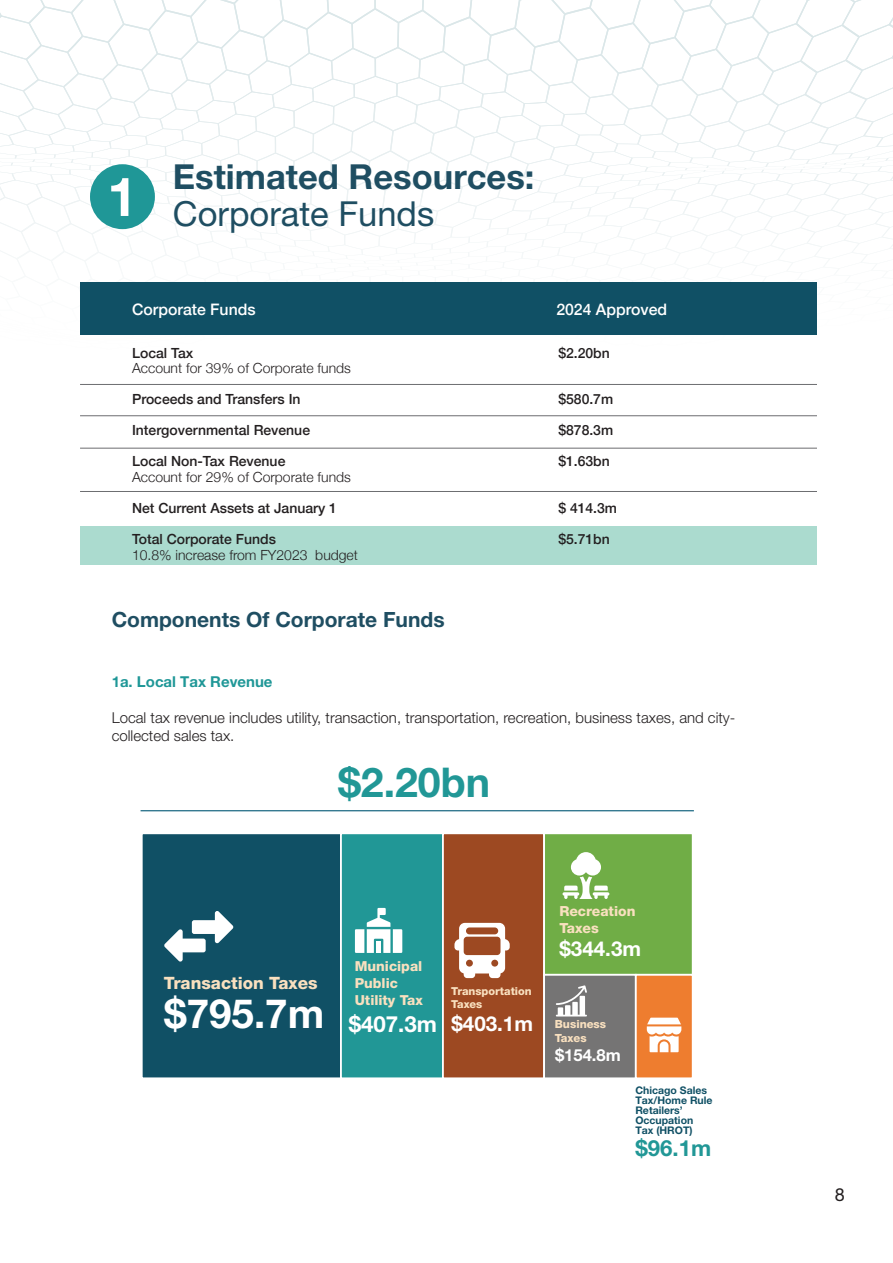
<style>
.page{position:relative;width:893px;height:1263px;background:#fff}
.page>*{position:absolute;margin:0;border:0;box-sizing:border-box;transform-origin:0 0}
.t1{font:700 54px "Helvetica Neue LT Pro";color:#fff}
.t2{font:700 41.1px "Helvetica Neue LT Pro";color:#219796}
.t3{font:700 40.35px "Helvetica Neue LT Pro";color:#fff}
.t4{font:700 34.5px "Helvetica Neue LT Pro";color:#1f4e62}
.t5{font:34.5px "Helvetica Neue LT Pro";color:#1f4e62}
.t6{font:700 22.35px "Helvetica Neue LT Pro";color:#fff}
.t7{font:700 22.2px "Helvetica Neue LT Pro";color:#219796}
.t8{font:700 21px "Helvetica Neue LT Pro";color:#1f4e62}
.t9{font:700 20.55px "Helvetica Neue LT Pro";color:#fff}
.t10{font:18px "Helvetica Neue LT Pro";color:#231f20}
.t11{font:800 16.95px "Helvetica Neue LT Pro";color:#f9e0bf}
.t12{font:700 16.65px "Helvetica Neue LT Pro";color:#fff}
.t13{font:500 15.75px "Helvetica Neue";color:#fff}
.t14{font:300 15px/18px "Helvetica Neue LT Pro";color:#231f20}
.t15{font:700 15px "Helvetica Neue LT Pro";color:#1f9797}
.t16{font:300 13.95px/15.5px "Helvetica Neue";color:#231f20}
.t17{font:500 13.95px "Helvetica Neue";color:#231f20}
.t18{font:800 13.95px/16.8px "Helvetica Neue LT Pro";color:#f9e0bf}
.t19{font:800 13.8px/16.6px "Helvetica Neue LT Pro";color:#f9e0bf}
.t20{font:800 11.25px/13.5px "Helvetica Neue LT Pro";color:#f9e0bf}
.t21{font:800 10.95px/13.2px "Helvetica Neue LT Pro";color:#f9e0bf}
.t22{font:700 10.5px/10.1px "Helvetica Neue LT Pro";color:#105065}
.s1{font-weight:500}
</style>
<div class="page">
<svg style="left:0;top:0;width:893px;height:335px"></svg>
<div style="left:90px;top:164px;width:65px;height:65px;background:#1f9797;border-radius:50%"></div>
<div style="left:80px;top:527px;width:736px;height:38px;background:#abdbcf"></div>
<div style="left:80px;top:282px;width:736px;height:53px;background:#105065"></div>
<hr style="left:80px;top:384px;width:736px;height:1px;background:#6c6d70">
<hr style="left:80px;top:415px;width:736px;height:1px;background:#6c6d70">
<hr style="left:80px;top:448px;width:736px;height:1px;background:#6c6d70">
<hr style="left:80px;top:491px;width:736px;height:1px;background:#6c6d70">
<hr style="left:141px;top:810px;width:553px;height:1px;background:#156580">
<div style="left:142px;top:833px;width:199px;height:245px;background:#105065"></div>
<div style="left:141px;top:833px;width:201px;height:246px;border:2px solid #fff"></div>
<div style="left:341px;top:833px;width:102px;height:245px;background:#219796"></div>
<div style="left:340px;top:833px;width:104px;height:246px;border:2px solid #fff"></div>
<div style="left:443px;top:833px;width:101px;height:245px;background:#9d4922"></div>
<div style="left:442px;top:833px;width:103px;height:246px;border:2px solid #fff"></div>
<div style="left:544px;top:833px;width:149px;height:142px;background:#70ad46"></div>
<div style="left:543px;top:833px;width:151px;height:143px;border:2px solid #fff"></div>
<div style="left:544px;top:975px;width:92px;height:103px;background:#757474"></div>
<div style="left:543px;top:974px;width:94px;height:105px;border:2px solid #fff"></div>
<div style="left:636px;top:975px;width:57px;height:103px;background:#ee7d2f"></div>
<div style="left:635px;top:974px;width:59px;height:105px;border:2px solid #fff"></div>
<svg style="left:164px;top:911px;width:69px;height:50px"></svg>
<svg style="left:355px;top:908px;width:47px;height:45px"></svg>
<svg style="left:454px;top:923px;width:56px;height:55px"></svg>
<svg style="left:562px;top:852px;width:47px;height:47px"></svg>
<svg style="left:556px;top:985px;width:31px;height:31px"></svg>
<svg style="left:647px;top:1018px;width:34px;height:34px"></svg>
<p class="t1" style="left:107px;top:163px;width:32px">1</p>
<p class="t4" style="left:173px;top:155px;width:363px">Estimated Resources:</p>
<p class="t5" style="left:173px;top:193px;width:263px">Corporate Funds</p>
<p class="t13" style="left:132px;top:296px;width:125px">Corporate Funds</p>
<p class="t13" style="left:556px;top:296px;width:112px">2024 Approved</p>
<p class="t16" style="left:132px;top:344px;width:220px"><span class="s1">Local Tax<br></span>Account for 39% of Corporate funds</p>
<p class="t17" style="left:132px;top:388px;width:170px">Proceeds and Transfers In</p>
<p class="t17" style="left:132px;top:419px;width:180px">Intergovernmental Revenue</p>
<p class="t16" style="left:132px;top:453px;width:220px"><span class="s1">Local Non-Tax Revenue<br></span>Account for 29% of Corporate funds</p>
<p class="t17" style="left:132px;top:497px;width:206px">Net Current Assets at January 1</p>
<p class="t16" style="left:132px;top:530px;width:227px"><span class="s1">Total Corporate Funds<br></span>10.8% increase from FY2023 budget</p>
<p class="t17" style="left:558px;top:341px;width:53px">$2.20bn</p>
<p class="t17" style="left:558px;top:388px;width:56px">$580.7m</p>
<p class="t17" style="left:558px;top:419px;width:56px">$878.3m</p>
<p class="t17" style="left:558px;top:450px;width:53px">$1.63bn</p>
<p class="t17" style="left:558px;top:497px;width:60px">$ 414.3m</p>
<p class="t17" style="left:558px;top:528px;width:53px">$5.71bn</p>
<p class="t8" style="left:112px;top:607px;width:334px">Components Of Corporate Funds</p>
<p class="t15" style="left:112px;top:672px;width:162px">1a. Local Tax Revenue</p>
<p class="t14" style="left:112px;top:708px;width:625px">Local tax revenue includes utility, transaction, transportation, recreation, business taxes, and city&shy;collected sales tax.</p>
<p class="t2" style="left:338px;top:757px;width:154px">$2.20bn</p>
<p class="t11" style="left:164px;top:973px;width:155px">Transaction Taxes</p>
<p class="t3" style="left:164px;top:988px;width:161px">$795.7m</p>
<p class="t19" style="left:355px;top:958px;width:70px">Municipal<br>Public<br>Utility Tax</p>
<p class="t6" style="left:349px;top:1010px;width:90px">$407.3m</p>
<p class="t21" style="left:451px;top:984px;width:82px">Transportation<br>Taxes</p>
<p class="t9" style="left:451px;top:1010px;width:83px">$403.1m</p>
<p class="t18" style="left:559px;top:903px;width:78px">Recreation<br>Taxes</p>
<p class="t9" style="left:559px;top:936px;width:83px">$344.3m</p>
<p class="t20" style="left:555px;top:1018px;width:53px">Business<br>Taxes</p>
<p class="t12" style="left:555px;top:1044px;width:67px">$154.8m</p>
<p class="t22" style="left:635px;top:1085px;width:79px">Chicago Sales<br>Tax/Home Rule<br>Retailers’<br>Occupation<br>Tax (HROT)</p>
<p class="t7" style="left:635px;top:1134px;width:77px">$96.1m</p>
<p class="t10" style="left:835px;top:1184px;width:12px">8</p>
</div>
